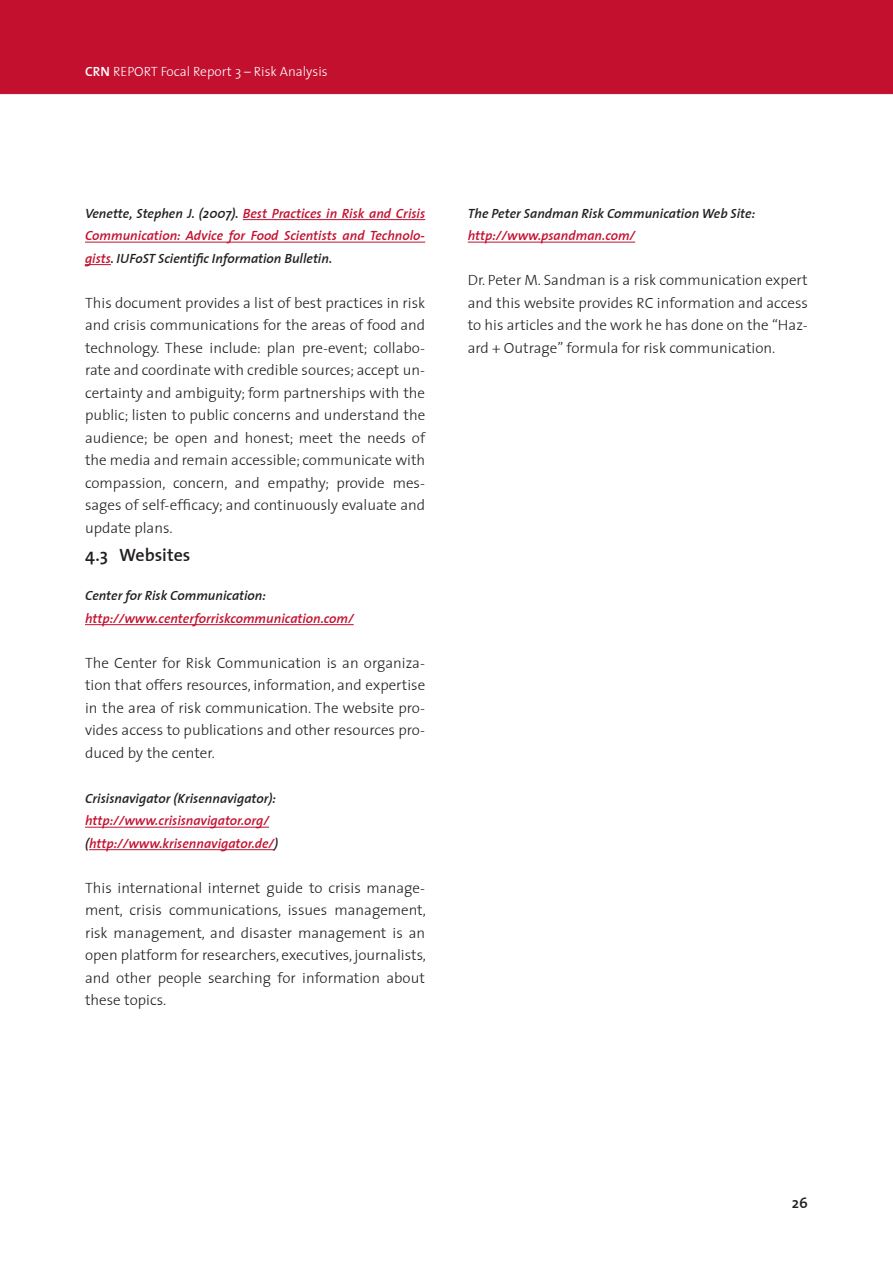
<style>
.page{position:relative;width:893px;height:1263px;background:#fff}
.page>*{position:absolute;margin:0;border:0;box-sizing:border-box;transform-origin:0 0}
._1_Untertitel{font:600 18px "ETH";color:#231f20}
._2_Fliesstext{font:300 15px/22.5px "ETH";color:#231f20;text-align:justify}
.Bibliograph__Angaben{font:300 15px/22.5px "ETH";color:#231f20;text-align:justify}
.t1{font:600 15px "ETH";color:#231f20}
.Bibliograph__Angaben-2{font:italic 600 13.5px/22.5px "ETH";color:#c3102f;text-align:justify}
.Bibliograph__Angaben-3{font:italic 600 13.5px "ETH";color:#231f20}
.t2{font:300 13.5px "ETH";color:#fff}
.s1{font-weight:600}
.s2{color:#231f20}
</style>
<div class="page">
<div style="left:0;top:0;width:893px;height:94px;background:#c3102f"></div>
<hr style="left:243px;top:219px;width:182px;height:1px;background:#c3102f">
<hr style="left:85px;top:242px;width:340px;height:1px;background:#c3102f">
<svg style="left:85px;top:264px;width:26px;height:1px"></svg>
<hr style="left:85px;top:624px;width:269px;height:1px;background:#c3102f">
<hr style="left:85px;top:827px;width:184px;height:1px;background:#c3102f">
<hr style="left:89px;top:849px;width:185px;height:1px;background:#c3102f">
<hr style="left:468px;top:242px;width:167px;height:1px;background:#c3102f">
<p class="t2" style="left:85px;top:60px;width:244px"><span class="s1">CRN</span> REPORT Focal Report 3 – Risk Analysis</p>
<p class="Bibliograph__Angaben-2" style="left:85px;top:201px;width:342px"><span class="s2">Venette, Stephen J. (2007).</span> Best Practices in Risk and Crisis Communication: Advice for Food Scientists and Technolo&shy;gists<span class="s2">. IUFoST Scientific Information Bulletin.</span></p>
<p class="Bibliograph__Angaben" style="left:85px;top:291px;width:342px">This document provides a list of best practices in risk and crisis communications for the areas of food and technology. These include: plan pre-event; collabo&shy;rate and coordinate with credible sources; accept un&shy;certainty and ambiguity; form partnerships with the public; listen to public concerns and understand the audience; be open and honest; meet the needs of the media and remain accessible; communicate with compassion, concern, and empathy; provide mes&shy;sages of self-efficacy; and continuously evaluate and update plans.</p>
<p class="_1_Untertitel" style="left:85px;top:539px;width:107px">4.3 Websites</p>
<p class="Bibliograph__Angaben-3" style="left:85px;top:584px;width:182px">Center for Risk Communication:</p>
<p class="Bibliograph__Angaben-2" style="left:85px;top:606px;width:270px">http://www.centerforriskcommunication.com/</p>
<p class="_2_Fliesstext" style="left:85px;top:651px;width:342px">The Center for Risk Communication is an organiza&shy;tion that offers resources, information, and expertise in the area of risk communication. The website pro&shy;vides access to publications and other resources pro&shy;duced by the center.</p>
<p class="Bibliograph__Angaben-3" style="left:85px;top:787px;width:192px">Crisisnavigator (Krisennavigator):</p>
<p class="Bibliograph__Angaben-2" style="left:85px;top:809px;width:186px">http://www.crisisnavigator.org/</p>
<p class="Bibliograph__Angaben-2" style="left:85px;top:831px;width:195px"><span class="s2">(</span>http://www.krisennavigator.de/<span class="s2">)</span></p>
<p class="_2_Fliesstext" style="left:85px;top:876px;width:342px">This international internet guide to crisis manage&shy;ment, crisis communications, issues management, risk management, and disaster management is an open platform for researchers, executives, journalists, and other people searching for information about these topics.</p>
<p class="Bibliograph__Angaben-3" style="left:468px;top:202px;width:289px">The Peter Sandman Risk Communication Web Site:</p>
<p class="Bibliograph__Angaben-2" style="left:468px;top:224px;width:169px">http://www.psandman.com/</p>
<p class="_2_Fliesstext" style="left:468px;top:268px;width:342px">Dr. Peter M. Sandman is a risk communication expert and this website provides RC information and access to his articles and the work he has done on the “Haz&shy;ard + Outrage” formula for risk communication.</p>
<p class="t1" style="left:792px;top:1190px;width:17px">26</p>
</div>
